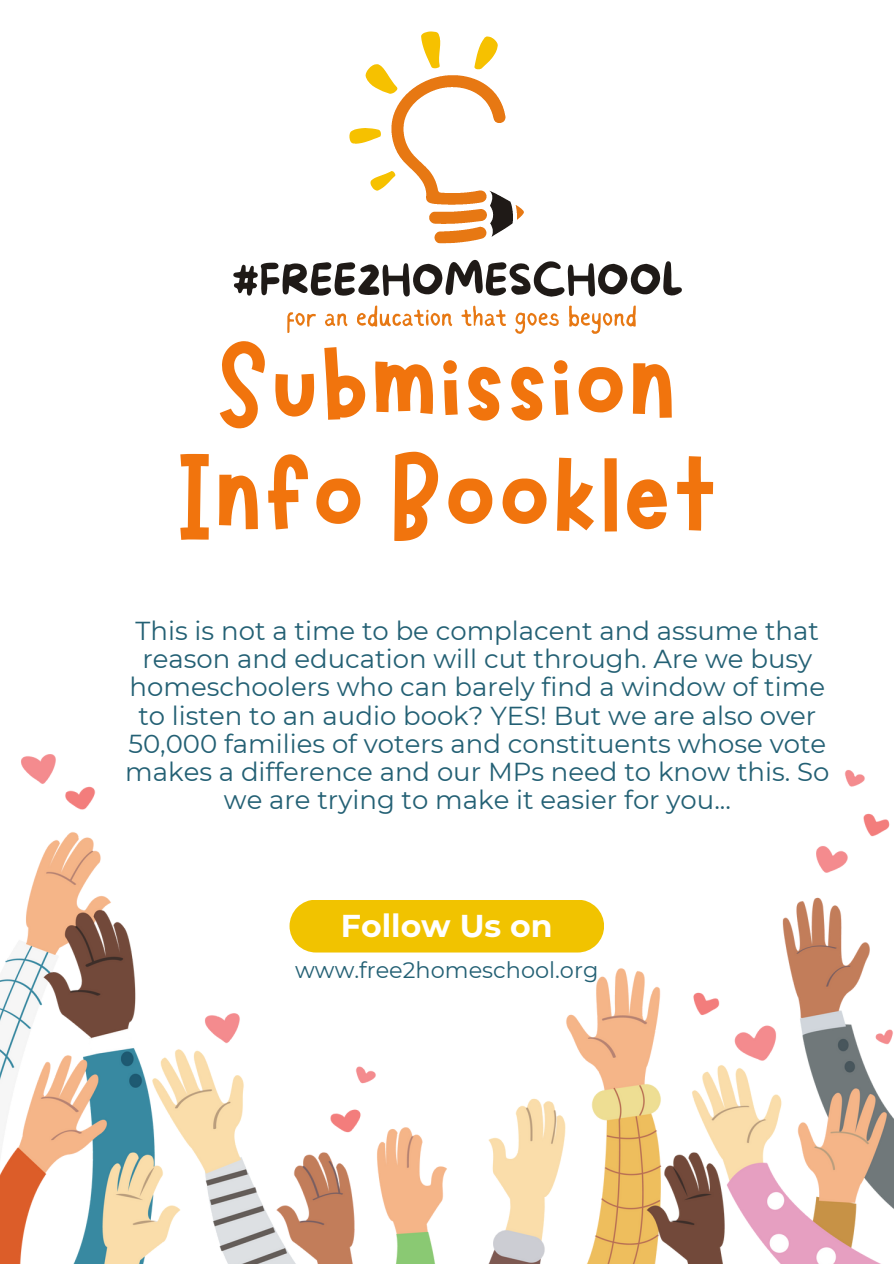
<style>
.page{position:relative;width:894px;height:1264px;background:#fff}
.page>*{position:absolute;margin:0;border:0;box-sizing:border-box;transform-origin:0 0}
.t1{font:126.15px/111.3px "Marykate";color:#f1740d;text-align:center}
.t2{font:700 31.5px "Montserrat";color:#fff}
.t3{font:25.95px/28.3px "Montserrat";color:#236074;text-align:center}
.t4{font:22.35px "Montserrat";color:#236074}
</style>
<div class="page">
<img style="left:0;top:755px;width:893px;height:508px">
<div style="left:289px;top:899px;width:315px;height:53px;background:#f1c300"></div>
<img style="left:233px;top:31px;width:449px;height:303px">
<h3 class="t1" style="left:175px;top:317px;width:544px">Submission<br>Info Booklet</h3>
<p class="t3" style="left:125px;top:616px;width:705px">This is not a time to be complacent and assume that reason and education will cut through. Are we busy homeschoolers who can barely find a window of time to listen to an audio book? YES! But we are also over 50,000 families of voters and constituents whose vote makes a difference and our MPs need to know this. So we are trying to make it easier for you...</p>
<p class="t2" style="left:341px;top:906px;width:213px">Follow Us on</p>
<h2 class="t4" style="left:295px;top:956px;width:304px">www.free2homeschool.org</h2>
</div>
